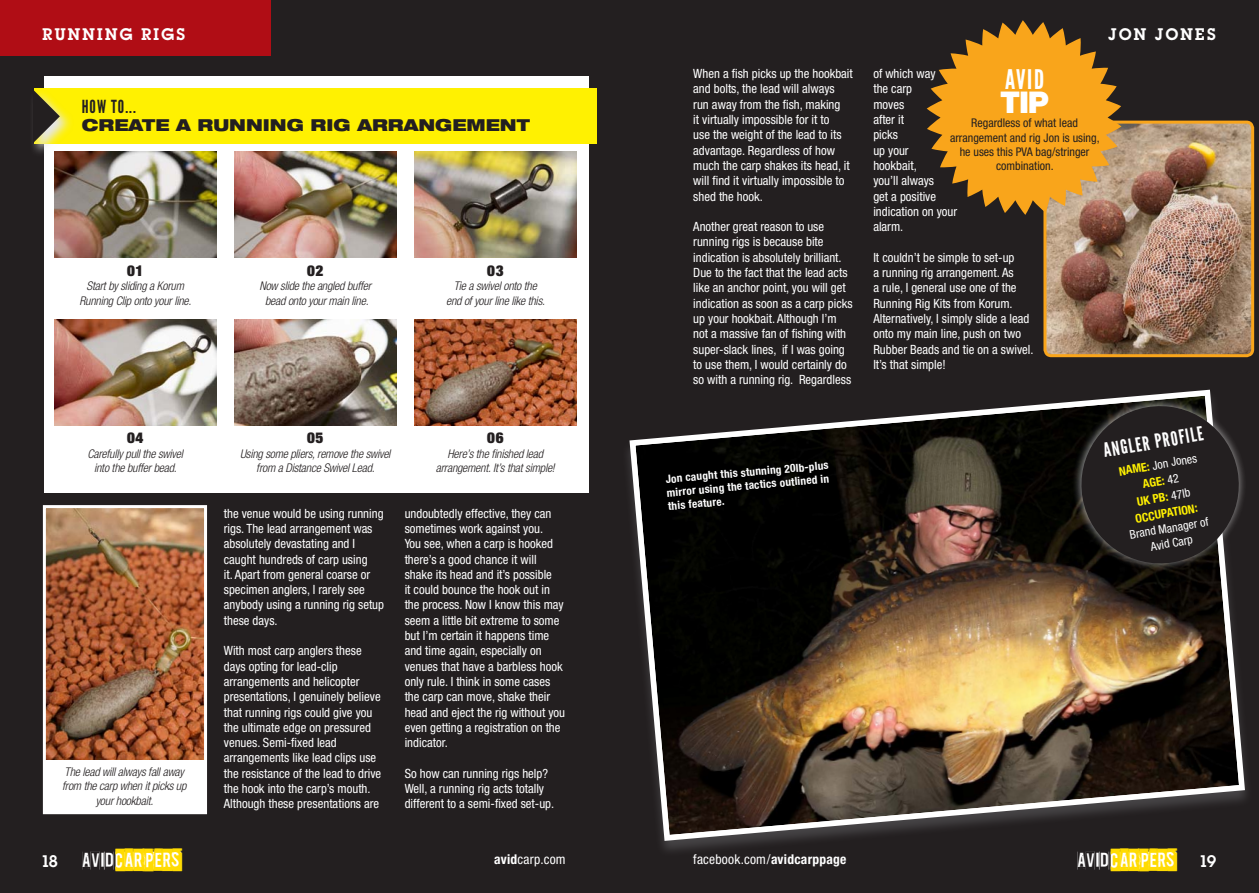
<style>
.page{position:relative;width:1259px;height:893px;background:#231f20}
.page>*{position:absolute;margin:0;border:0;box-sizing:border-box;transform-origin:0 0}
.t1{font:900 30px "Helvetica Neue";color:#fff}
.t2{font:27px "League Gothic";color:#fff}
.t3{font:21px "Payday";color:#ffdb01}
.t4{font:19.5px "League Gothic";color:#fff}
.t5{font:18px "League Gothic";color:#231f20}
.t6{font:900 expanded 16.5px "Helvetica Neue";color:#231f20}
.t7{font:600 16.5px "Lubalin Graph IT Cby BT";letter-spacing:.1em;color:#fff}
.t8{font:900 expanded 15px "Helvetica Neue";letter-spacing:.05em;color:#231f20}
.t9{font:15px "Lubalin Demi";color:#fff}
.t10{font:condensed 13.5px "Helvetica Neue";letter-spacing:.02em;color:#fff}
.t11{font:condensed 12.75px/15.3px "Helvetica Neue";color:#fff}
.t12{font:italic 300 condensed 12px/14.4px "Helvetica Neue";letter-spacing:-.015em;color:#231f20;text-align:center}
.t13{font:condensed 12px/14.4px "Helvetica Neue";color:#231f20;text-align:center}
.t14{font:condensed 12px "Helvetica Neue";color:#fff}
.t15{font:700 condensed 12px "Helvetica Neue";color:#fff101}
.t16{font:700 condensed 11.25px/13.5px "Helvetica Neue";color:#fff;text-align:justify}
.s1{font-weight:700;color:#fff101}
.s2{font-weight:400;color:#fff}
.s3{color:#231f20}
.s4{font-weight:700}
.s5{font-family:"Lubalin Demi";font-size:15px;color:#fff}
</style>
<div class="page">
<img style="left:628px;top:403px;width:619px;height:441px">
<img style="left:42px;top:505px;width:165px;height:310px">
<img style="left:1047px;top:125px;width:203px;height:228px">
<div style="left:1043px;top:121px;width:211px;height:236px;border:3px solid #f9a51b;border-radius:6px"></div>
<svg style="left:926px;top:20px;width:195px;height:195px"></svg>
<div style="left:944px;top:37px;width:162px;height:161px;background:#f9a51b;border-radius:50%"></div>
<div style="left:44px;top:77px;width:544px;height:416px;background:#fff"></div>
<div style="left:34px;top:88px;width:563px;height:55px;background:#fff101"></div>
<svg style="left:32px;top:108px;width:42px;height:45px"></svg>
<svg style="left:33px;top:90px;width:27px;height:53px"></svg>
<img style="left:54px;top:152px;width:162px;height:106px">
<img style="left:234px;top:152px;width:162px;height:106px">
<img style="left:414px;top:152px;width:162px;height:106px">
<img style="left:54px;top:319px;width:162px;height:106px">
<img style="left:234px;top:319px;width:162px;height:106px">
<img style="left:414px;top:319px;width:162px;height:106px">
<svg style="left:1058px;top:389px;width:189px;height:198px"></svg>
<div style="left:82px;top:852px;width:32px;height:18px;background:#fff"></div>
<div style="left:116px;top:852px;width:65px;height:18px;background:#fff"></div>
<div style="left:1077px;top:852px;width:32px;height:18px;background:#fff"></div>
<div style="left:1110px;top:852px;width:66px;height:18px;background:#fff"></div>
<div style="left:0;top:0;width:270px;height:55px;background:#b00d15"></div>
<p class="t7" style="left:42px;top:24px;width:145px">RUNNING RIGS</p>
<p class="t7" style="left:1107px;top:24px;width:110px">JON JONES</p>
<p class="t5" style="left:82px;top:96px;width:56px">HOW TO...</p>
<p class="t6" style="left:82px;top:115px;width:449px">CREATE A RUNNING RIG ARRANGEMENT</p>
<p class="t8" style="left:127px;top:261px;width:18px">01</p>
<p class="t12" style="left:87px;top:279px;width:99px">Start by sliding a Korum</p>
<p class="t12" style="left:79px;top:293px;width:113px">Running Clip onto your line.</p>
<p class="t8" style="left:307px;top:261px;width:18px">02</p>
<p class="t12" style="left:259px;top:279px;width:113px">Now slide the angled buffer</p>
<p class="t12" style="left:265px;top:293px;width:105px">bead onto your main line.</p>
<p class="t8" style="left:487px;top:261px;width:18px">03</p>
<p class="t12" style="left:454px;top:279px;width:84px">Tie a swivel onto the</p>
<p class="t12" style="left:446px;top:293px;width:100px">end of your line like this.</p>
<p class="t8" style="left:127px;top:428px;width:18px">04</p>
<p class="t12" style="left:87px;top:446px;width:97px">Carefully pull the swivel</p>
<p class="t12" style="left:94px;top:461px;width:84px">into the buffer bead.</p>
<p class="t12" style="left:62px;top:764px;width:126px">The lead will always fall away from the carp when it picks up your hookbait.</p>
<p class="t8" style="left:307px;top:428px;width:18px">05</p>
<p class="t12" style="left:240px;top:446px;width:152px">Using some pliers, remove the swivel from a Distance Swivel Lead.</p>
<p class="t8" style="left:487px;top:428px;width:18px">06</p>
<p class="t12" style="left:447px;top:446px;width:97px">Here’s the finished lead</p>
<p class="t12" style="left:436px;top:461px;width:120px">arrangement. It’s that simple!</p>
<p class="t11" style="left:224px;top:505px;width:162px">the venue would be using running rigs. The lead arrangement was absolutely devastating and I caught hundreds of carp using<br>it. Apart from general coarse or specimen anglers, I rarely see anybody using a running rig setup these days.</p>
<p class="t11" style="left:224px;top:643px;width:159px">With most carp anglers these days opting for lead-clip arrangements and helicopter presentations, I genuinely believe that running rigs could give you the ultimate edge on pressured venues. Semi-fixed lead arrangements like lead clips use the resistance of the lead to drive the hook into the carp’s mouth.<br>Although these presentations are</p>
<p class="t11" style="left:405px;top:505px;width:162px">undoubtedly effective, they can sometimes work against you.<br>You see, when a carp is hooked there’s a good chance it will shake its head and it’s possible<br>it could bounce the hook out in the process. Now I know this may seem a little bit extreme to some but I’m certain it happens time and time again, especially on venues that have a barbless hook only rule. I think in some cases the carp can move, shake their head and eject the rig without you even getting a registration on the indicator.</p>
<p class="t11" style="left:405px;top:765px;width:151px">So how can running rigs help?<br>Well, a running rig acts totally different to a semi-fixed set-up.</p>
<p class="t11" style="left:693px;top:66px;width:161px">When a fish picks up the hookbait and bolts, the lead will always run away from the fish, making<br>it virtually impossible for it to<br>use the weight of the lead to its advantage. Regardless of how much the carp shakes its head, it will find it virtually impossible to shed the hook.</p>
<p class="t11" style="left:693px;top:219px;width:161px">Another great reason to use running rigs is because bite indication is absolutely brilliant.<br>Due to the fact that the lead acts like an anchor point, you will get indication as soon as a carp picks up your hookbait. Although I’m not a massive fan of fishing with super-slack lines, if I was going to use them, I would certainly do so with a running rig. Regardless</p>
<p class="t16" style="left:665px;top:472px;width:165px;rotate:-5deg">Jon caught this stunning 20lb-plus mirror using the tactics outlined in this feature.</p>
<p class="t11" style="left:873px;top:66px;width:85px">of which way<br>the carp<br>moves<br>after it<br>picks<br>up your<br>hookbait,<br>you’ll always<br>get a positive indication on your alarm.</p>
<p class="t11" style="left:873px;top:249px;width:162px">It couldn’t be simple to set-up<br>a running rig arrangement. As<br>a rule, I general use one of the<br>Running Rig Kits from Korum.<br>Alternatively, I simply slide a lead onto my main line, push on two<br>Rubber Beads and tie on a swivel.<br>It’s that simple!</p>
<p class="t2" style="left:1005px;top:63px;width:40px">AVID</p>
<p class="t1" style="left:1000px;top:84px;width:50px">TIP</p>
<p class="t13" style="left:950px;top:116px;width:151px">Regardless of what lead arrangement and rig Jon is using, he uses this PVA bag/stringer combination.</p>
<p class="t4" style="left:1101px;top:439px;width:103px;rotate:-10deg">ANGLER PROFILE</p>
<p class="t14" style="left:1117px;top:464px;width:81px;rotate:-10deg"><span class="s1">NAME:</span> Jon Jones</p>
<p class="t15" style="left:1141px;top:477px;width:38px;rotate:-10deg">AGE: <span class="s2">42</span></p>
<p class="t15" style="left:1135px;top:494px;width:55px;rotate:-10deg">UK PB: <span class="s2">47lb</span></p>
<p class="t15" style="left:1134px;top:511px;width:64px;rotate:-10deg">OCCUPATION:</p>
<p class="t14" style="left:1128px;top:528px;width:81px;rotate:-10deg">Brand Manager of</p>
<p class="t14" style="left:1149px;top:540px;width:44px;rotate:-10deg">Avid Carp</p>
<p class="t9" style="left:43px;top:851px;width:17px">18</p>
<p class="t3" style="left:82px;top:848px;width:100px"><span class="s3">AVID</span>CARPERS</p>
<p class="t10" style="left:494px;top:852px;width:73px"><span class="s4">avid</span>carp.com</p>
<p class="t10" style="left:693px;top:852px;width:155px">facebook.com/<span class="s4">avidcarppage</span></p>
<h3 class="t3" style="left:1077px;top:848px;width:141px"><span class="s3">AVID</span>CARPERS <span class="s5">19</span></h3>
</div>
